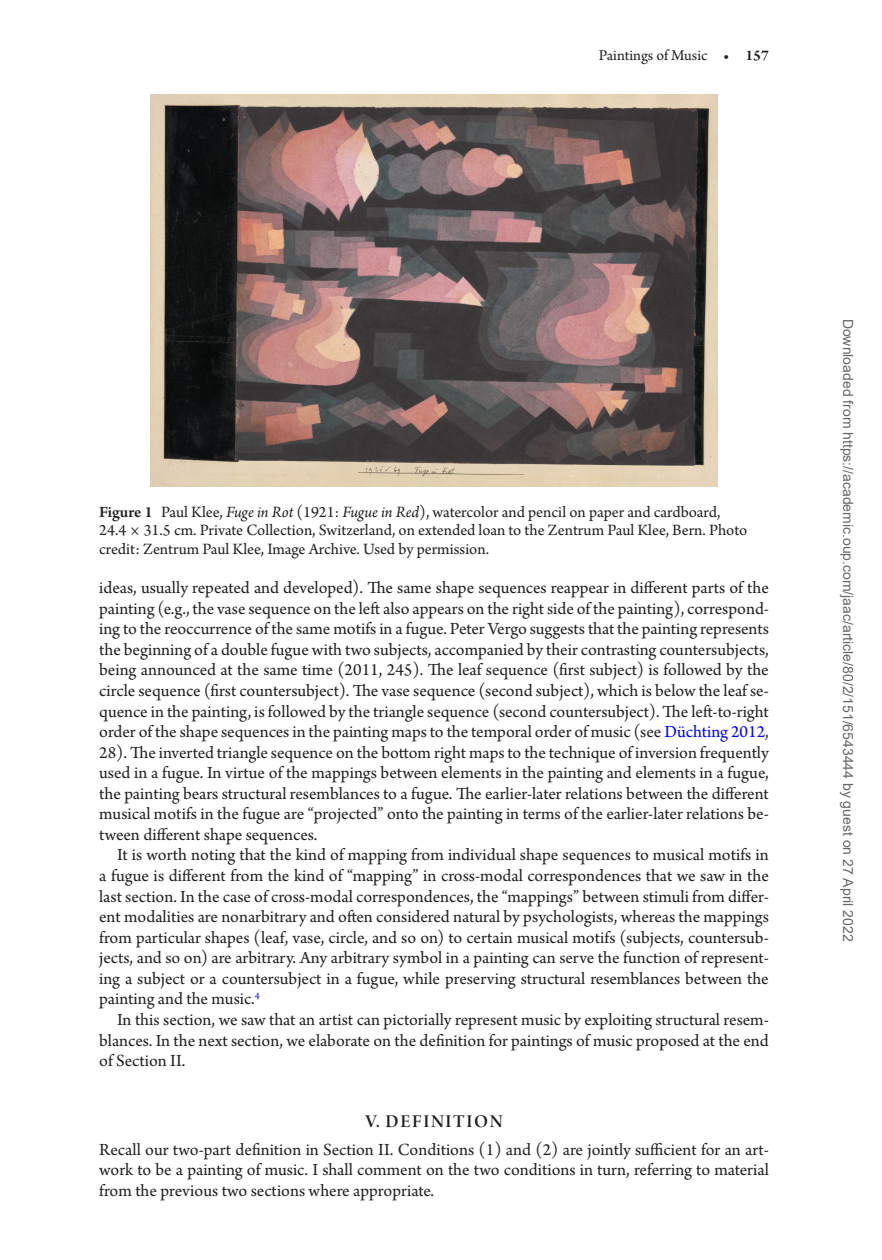
<style>
.page{position:relative;width:882px;height:1260px;background:#fff}
.page>*{position:absolute;margin:0;border:0;box-sizing:border-box;transform-origin:0 0}
.t1{font:19.25px "Arno Pro Smbd Display";letter-spacing:.085em;color:#231f20}
.t2{font:17.85px/20.5px "Arno Pro";color:#231f20;text-align:justify}
.t3{font:16.62px/18.4px "Arno Pro";color:#231f20}
.t4{font:15.75px "Arno Pro";color:#231f20}
.t5{font:14px "Arial";color:#666}
.s1{font-weight:600}
.s2{font-style:italic}
.s3{color:#00f}
</style>
<div class="page">
<img style="left:151px;top:94px;width:567px;height:392px">
<p class="t4" style="left:599px;top:46px;width:171px">Paintings of Music <span class="s1">• 157</span></p>
<p class="t3" style="left:99px;top:503px;width:650px"><span class="s1">Figure 1</span> Paul Klee, <span class="s2">Fuge in Rot</span> (1921: <span class="s2">Fugue in Red</span>), watercolor and pencil on paper and cardboard,<br>24.4 × 31.5 cm. Private Collection, Switzerland, on extended loan to the Zentrum Paul Klee, Bern. Photo credit: Zentrum Paul Klee, Image Archive. Used by permission.</p>
<p class="t2" style="left:99px;top:579px;width:671px">ideas, usually repeated and developed). The same shape sequences reappear in different parts of the painting (e.g., the vase sequence on the left also appears on the right side of the painting), correspond&shy;ing to the reoccurrence of the same motifs in a fugue. Peter Vergo suggests that the painting represents the beginning of a double fugue with two subjects, accompanied by their contrasting countersubjects, being announced at the same time (2011, 245). The leaf sequence (first subject) is followed by the circle sequence (first countersubject). The vase sequence (second subject), which is below the leaf se&shy;quence in the painting, is followed by the triangle sequence (second countersubject). The left-to-right order of the shape sequences in the painting maps to the temporal order of music (see <span class="s3">Düchting 2012</span>, 28). The inverted triangle sequence on the bottom right maps to the technique of inversion frequently used in a fugue. In virtue of the mappings between elements in the painting and elements in a fugue, the painting bears structural resemblances to a fugue. The earlier-later relations between the different musical motifs in the fugue are “projected” onto the painting in terms of the earlier-later relations be&shy;tween different shape sequences.</p>
<p class="t2" style="left:99px;top:846px;width:671px;text-indent:18px">It is worth noting that the kind of mapping from individual shape sequences to musical motifs in a fugue is different from the kind of “mapping” in cross-modal correspondences that we saw in the last section. In the case of cross-modal correspondences, the “mappings” between stimuli from differ&shy;ent modalities are nonarbitrary and often considered natural by psychologists, whereas the mappings from particular shapes (leaf, vase, circle, and so on) to certain musical motifs (subjects, countersub&shy;jects, and so on) are arbitrary. Any arbitrary symbol in a painting can serve the function of represent&shy;ing a subject or a countersubject in a fugue, while preserving structural resemblances between the painting and the music.<sup>4</sup></p>
<p class="t2" style="left:99px;top:1010px;width:671px;text-indent:18px">In this section, we saw that an artist can pictorially represent music by exploiting structural resem&shy;blances. In the next section, we elaborate on the definition for paintings of music proposed at the end of Section II.</p>
<p class="t1" style="left:365px;top:1111px;width:139px">V. DEFINITION</p>
<p class="t2" style="left:99px;top:1140px;width:671px">Recall our two-part definition in Section II. Conditions (1) and (2) are jointly sufficient for an art&shy;work to be a painting of music. I shall comment on the two conditions in turn, referring to material from the previous two sections where appropriate.</p>
<p class="t5" style="left:853px;top:319px;width:624px;rotate:90deg">Downloaded from https://academic.oup.com/jaac/article/80/2/151/6543444 by guest on 27 April 2022</p>
</div>
